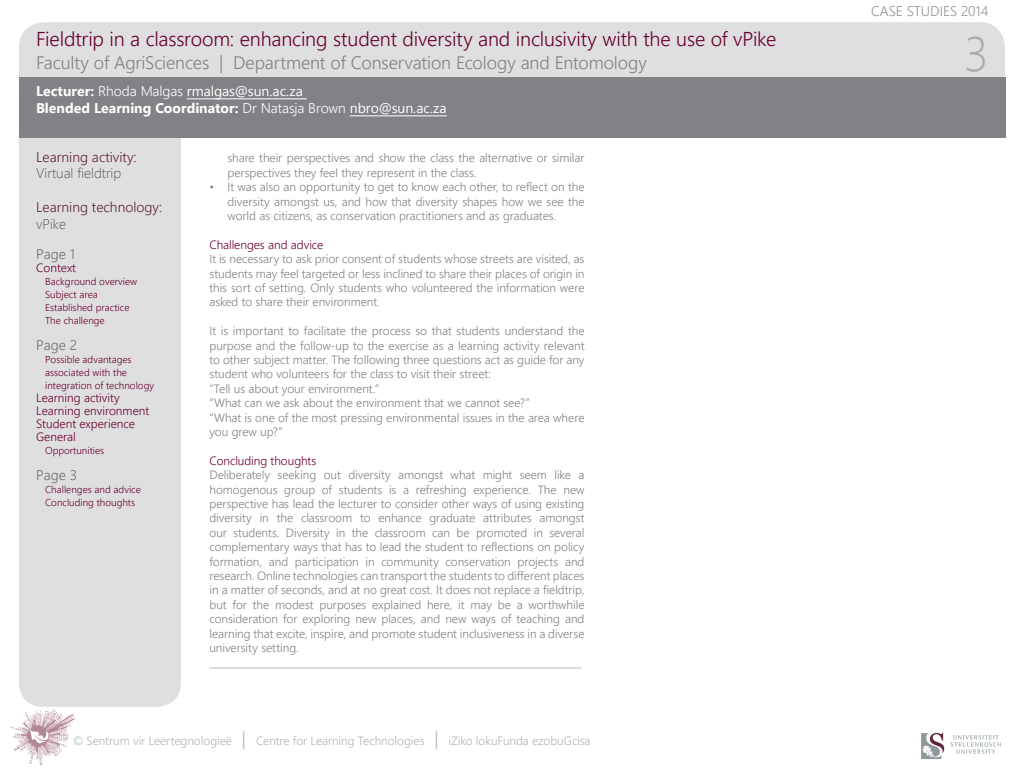
<style>
.page{position:relative;width:1024px;height:768px;background:#fff}
.page>*{position:absolute;margin:0;border:0;box-sizing:border-box;transform-origin:0 0}
.t1{font:300 48px "Segoe UI";color:#a7a9ac}
.t2{font:300 20px "Segoe UI";letter-spacing:-.01em;color:#6a0032}
.t3{font:300 18px "Segoe UI";letter-spacing:-.005em;color:#808285}
.t4{font:700 14px/17px "Segoe UI";color:#fff}
.t5{font:300 14px "Segoe UI";color:#60223b}
.t6{font:300 14px "Segoe UI";color:#58595b}
.t7{font:300 14px "Segoe UI";color:#6d6e71}
.t8{font:300 14px "Segoe UI";letter-spacing:-.005em;color:#939598}
.t9{font:300 12px/14.4px "Segoe UI";letter-spacing:-.005em;color:#808285;text-align:justify}
.t10{font:300 12px/13px "Segoe UI";color:#6a0032}
.t11{font:300 12px "Segoe UI";letter-spacing:-.005em;color:#b1b4b6}
.t12{font:300 10px/13px "Segoe UI";color:#6a0032}
.s1{font-weight:300}
.s2{font-weight:400}
.s3{font-size:18px}
</style>
<div class="page">
<div style="left:19px;top:108px;width:162px;height:599px;background:#dfdfdf;border-radius:24px"></div>
<div style="left:19px;top:22px;width:986px;height:94px;background:#dfdfdf;border-radius:26px"></div>
<div style="left:19px;top:77px;width:986px;height:61px;background:#808285"></div>
<hr style="left:187px;top:98px;width:120px;height:1px;background:#fff">
<hr style="left:350px;top:115px;width:97px;height:1px;background:#fff">
<hr style="left:210px;top:668px;width:371px;height:1px;background:#bcbec0">
<img style="left:10px;top:708px;width:66px;height:58px">
<img style="left:921px;top:733px;width:80px;height:27px">
<h2 class="t2" style="left:36px;top:24px;width:742px">Fieldtrip in a classroom: enhancing student diversity and inclusivity with the use of vPike</h2>
<p class="t4" style="left:36px;top:82px;width:412px">Lecturer: <span class="s1">Rhoda Malgas</span> <span class="s2">rmalgas@sun.ac.za<br></span>Blended Learning Coordinator: <span class="s1">Dr Natasja Brown</span> <span class="s2">nbro@sun.ac.za</span></p>
<p class="t5" style="left:36px;top:146px;width:102px">Learning activity:</p>
<p class="t6" style="left:36px;top:164px;width:87px">Virtual fieldtrip</p>
<p class="t5" style="left:36px;top:196px;width:128px">Learning technology:</p>
<p class="t6" style="left:36px;top:214px;width:32px">vPike</p>
<p class="t7" style="left:36px;top:243px;width:41px">Page 1</p>
<p class="t10" style="left:36px;top:260px;width:41px">Context</p>
<p class="t12" style="left:45px;top:274px;width:94px">Background overview<br>Subject area<br>Established practice<br>The challenge</p>
<p class="t7" style="left:36px;top:334px;width:43px">Page 2</p>
<p class="t12" style="left:45px;top:352px;width:110px">Possible advantages associated with the integration of technology</p>
<p class="t10" style="left:36px;top:390px;width:115px">Learning activity<br>Learning environment<br>Student experience<br>General</p>
<p class="t12" style="left:45px;top:443px;width:61px">Opportunities</p>
<p class="t7" style="left:36px;top:464px;width:43px">Page 3</p>
<p class="t12" style="left:45px;top:482px;width:97px">Challenges and advice<br>Concluding thoughts</p>
<h3 class="t3" style="left:36px;top:49px;width:612px">Faculty of AgriSciences | Department of Conservation Ecology and Entomology</h3>
<p class="t9" style="left:228px;top:150px;width:359px">share their perspectives and show the class the alternative or similar perspectives they feel they represent in the class.</p>
<p class="t9" style="left:228px;top:179px;width:359px;text-indent:-18px">• It was also an opportunity to get to know each other, to reflect on the diversity amongst us, and how that diversity shapes how we see the world as citizens, as conservation practitioners and as graduates.</p>
<p class="t10" style="left:210px;top:238px;width:115px">Challenges and advice</p>
<p class="t9" style="left:210px;top:251px;width:377px">It is necessary to ask prior consent of students whose streets are visited, as students may feel targeted or less inclined to share their places of origin in this sort of setting. Only students who volunteered the information were asked to share their environment.</p>
<p class="t9" style="left:210px;top:323px;width:377px;text-align:left">It is important to facilitate the process so that students understand the purpose and the follow-up to the exercise as a learning activity relevant to other subject matter. The following three questions act as guide for any student who volunteers for the class to visit their street:<br>“Tell us about your environment.”<br>“What can we ask about the environment that we cannot see?”<br>“What is one of the most pressing environmental issues in the area where you grew up?”</p>
<p class="t10" style="left:210px;top:454px;width:108px">Concluding thoughts</p>
<p class="t9" style="left:210px;top:467px;width:377px">Deliberately seeking out diversity amongst what might seem like a homogenous group of students is a refreshing experience. The new perspective has lead the lecturer to consider other ways of using existing diversity in the classroom to enhance graduate attributes amongst our students. Diversity in the classroom can be promoted in several complementary ways that has to lead the student to reflections on policy formation, and participation in community conservation projects and research. Online technologies can transport the students to different places in a matter of seconds, and at no great cost. It does not replace a fieldtrip, but for the modest purposes explained here, it may be a worthwhile consideration for exploring new places, and new ways of teaching and learning that excite, inspire, and promote student inclusiveness in a diverse university setting.</p>
<p class="t11" style="left:73px;top:732px;width:520px">© Sentrum vir Leertegnologieë <span class="s3">|</span> Centre for Learning Technologies <span class="s3">|</span> iZiko lokuFunda ezobuGcisa</p>
<p class="t8" style="left:871px;top:1px;width:119px">CASE STUDIES 2014</p>
<h1 class="t1" style="left:964px;top:21px;width:26px">3</h1>
</div>
